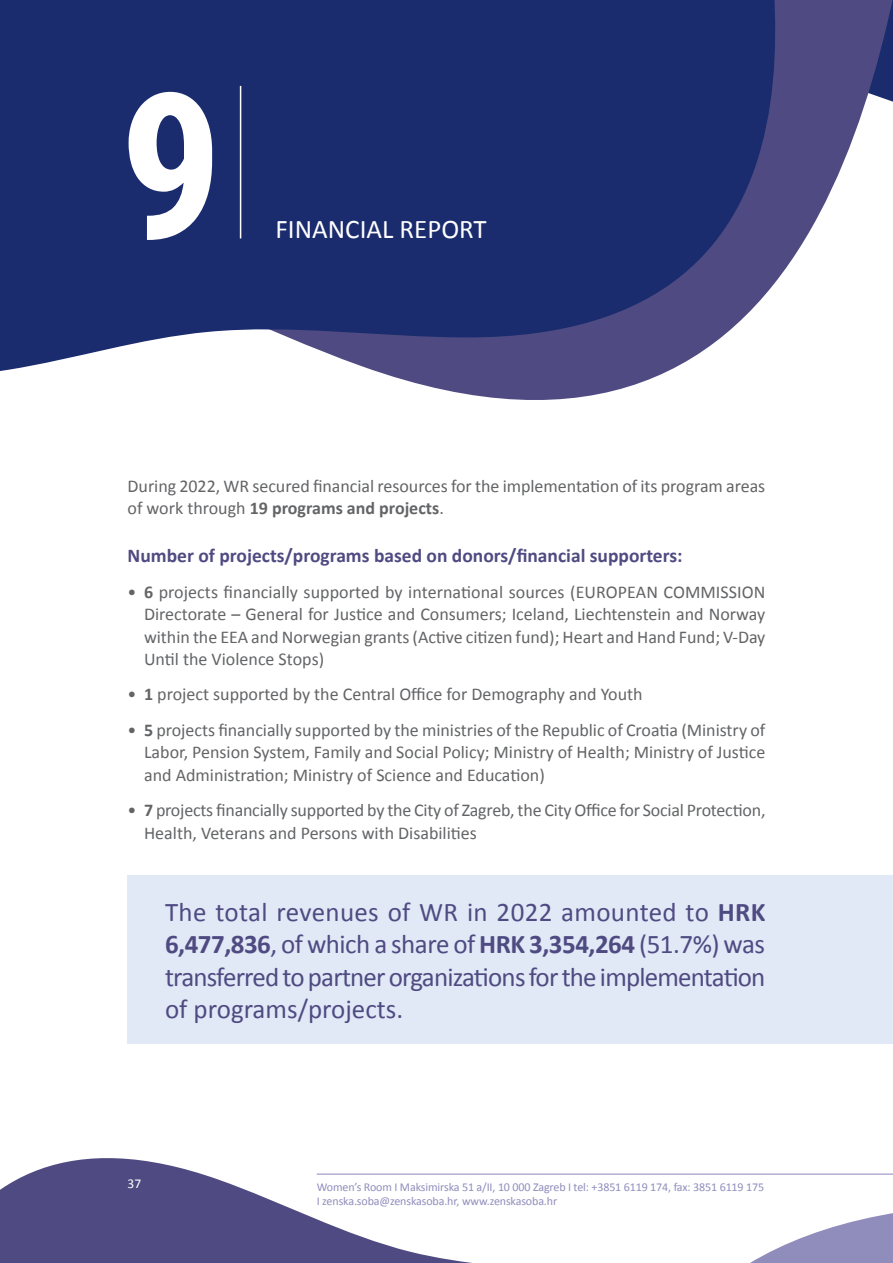
<style>
.page{position:relative;width:893px;height:1263px;background:#fff}
.page>*{position:absolute;margin:0;border:0;box-sizing:border-box;transform-origin:0 0}
.t1{font:700 203.4px "Roboto Condensed";color:#fff}
.t2{font:27px/32.4px "Calibri";letter-spacing:-.03em;color:#4f4b82;text-align:justify}
.t3{font:27px "Calibri";color:#fff}
.t4{font:700 19.5px "Calibri";color:#4f4b82}
.t5{font:18px/22.5px "Calibri";color:#636466}
.t6{font:13.5px "Calibri";color:#fff}
.t7{font:12px/14.4px "Calibri";letter-spacing:-.01em;color:#908dbc}
.s1{font-weight:700}
</style>
<div class="page">
<svg style="left:581px;top:1174px;width:312px;height:89px"></svg>
<svg style="left:863px;top:0;width:30px;height:109px;background:#4d5187"></svg>
<svg style="left:0;top:0;width:863px;height:400px;background:#414d84"></svg>
<hr style="left:240px;top:86px;width:1px;height:152px;background:#fff">
<div style="left:128px;top:875px;width:765px;height:169px;background:#e1e8f6"></div>
<hr style="left:317px;top:1173px;width:576px;height:1px;background:#908dbc">
<svg style="left:0;top:1158px;width:515px;height:105px;fill:#4f4b82"></svg>
<h1 class="t1" style="left:120px;top:24px;width:104px">9</h1>
<h2 class="t3" style="left:276px;top:212px;width:213px">FINANCIAL REPORT</h2>
<p class="t5" style="left:128px;top:475px;width:639px">During 2022, WR secured financial resources for the implementation of its program areas of work through <span class="s1">19 programs and projects</span>.</p>
<p class="t4" style="left:128px;top:543px;width:557px">Number of projects/programs based on donors/financial supporters:</p>
<p class="t5" style="left:144px;top:580px;width:623px;text-align:justify;text-indent:-17px">• <span class="s1">6</span> projects financially supported by international sources (EUROPEAN COMMISSION Directorate – General for Justice and Consumers; Iceland, Liechtenstein and Norway within the EEA and Norwegian grants (Active citizen fund); Heart and Hand Fund; V-Day Until the Violence Stops)</p>
<p class="t5" style="left:128px;top:683px;width:516px">• <span class="s1">1</span> project supported by the Central Office for Demography and Youth</p>
<p class="t5" style="left:144px;top:718px;width:623px;text-align:justify;text-indent:-17px">• <span class="s1">5</span> projects financially supported by the ministries of the Republic of Croatia (Ministry of Labor, Pension System, Family and Social Policy; Ministry of Health; Ministry of Justice and Administration; Ministry of Science and Education)</p>
<p class="t5" style="left:144px;top:799px;width:623px;text-indent:-17px">• <span class="s1">7</span> projects financially supported by the City of Zagreb, the City Office for Social Protection,<br>Health, Veterans and Persons with Disabilities</p>
<h2 class="t2" style="left:165px;top:896px;width:602px">The total revenues of WR in 2022 amounted to <span class="s1">HRK 6,477,836</span>, of which a share of <span class="s1">HRK 3,354,264</span> (51.7%) was transferred to partner organizations for the implementation of programs/projects.</h2>
<p class="t6" style="left:128px;top:1175px;width:15px">37</p>
<p class="t7" style="left:317px;top:1179px;width:449px">Women’s Room I Maksimirska 51 a/II, 10 000 Zagreb I tel: +3851 6119 174, fax: 3851 6119 175<br>I zenska.soba@zenskasoba.hr, www.zenskasoba.hr</p>
</div>
